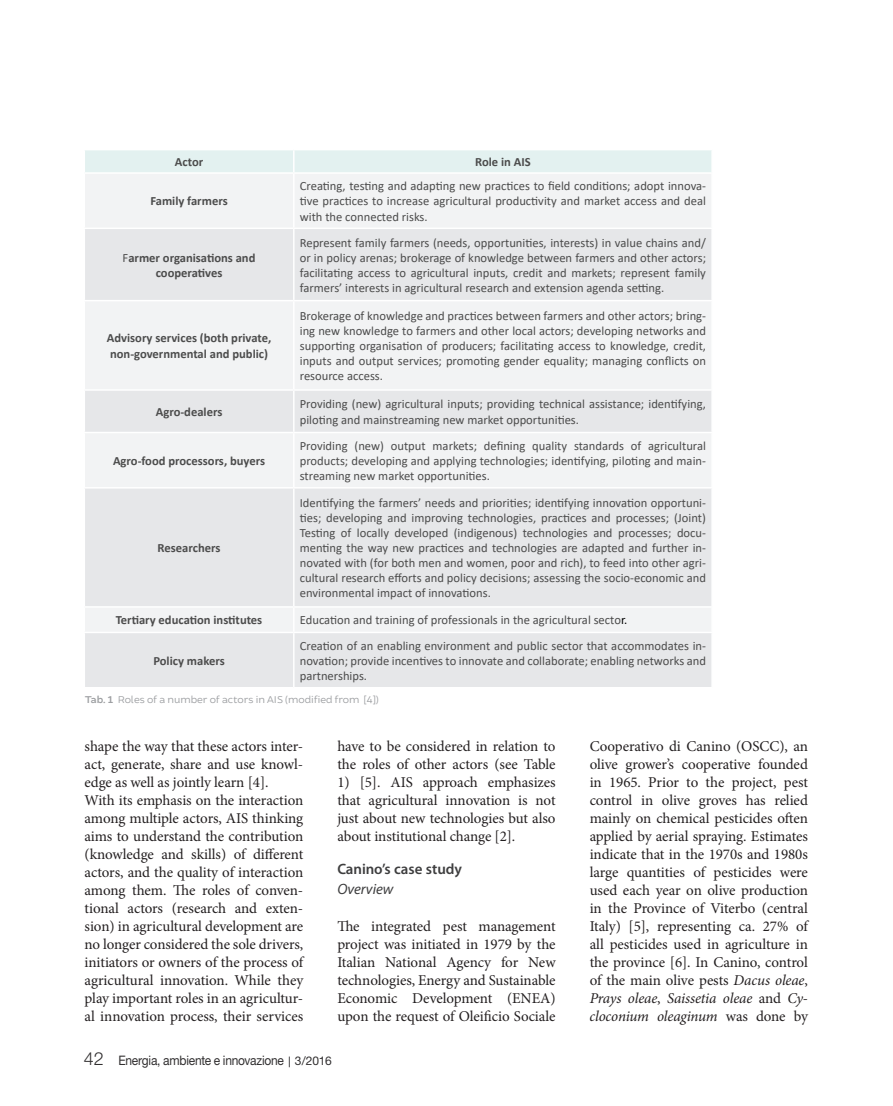
<style>
.page{position:relative;width:893px;height:1106px;background:#fff}
.page>*{position:absolute;margin:0;border:0;box-sizing:border-box;transform-origin:0 0}
.t1{font:15px/18px "Minion Pro";letter-spacing:-.005em;color:#231f20;text-align:justify}
.t2{font:600 15px "Myriad Pro";letter-spacing:-.005em;color:#3e3e3f}
.t3{font:italic 15px "Myriad Pro";letter-spacing:-.005em;color:#3e3e3f}
.t4{font:13.05px "Helvetica Neue LT Std";letter-spacing:-.02em;color:#312f30;scale:.92 1}
.t5{font:12.6px/15.1px "Calibri";color:#4c4c4c;text-align:justify}
.t6{font:700 12.6px/15.1px "Calibri";color:#4c4c4c;text-align:center}
.t7{font:10.5px "Brocha";color:#9d9fa2}
.s1{font-weight:400}
.s2{color:#000}
.s3{font-weight:600}
.s4{font-family:"Helvetica Neue";font-weight:300;font-size:18px}
.s5{font-family:"Calibri";font-size:12px}
.s6{font-size:12px}
.s7{font-style:italic}
</style>
<div class="page">
<div style="left:85px;top:174px;width:626px;height:53px;background:#f2f3f4"></div>
<svg style="left:85px;top:229px;width:626px;height:458px;fill:#e6e7e9"></svg>
<div style="left:85px;top:150px;width:626px;height:22px;background:#e3f1f0"></div>
<hr style="left:293px;top:150px;width:2px;height:22px;background:#fff">
<hr style="left:293px;top:174px;width:2px;height:53px;background:#fff">
<hr style="left:293px;top:229px;width:2px;height:71px;background:#fff">
<hr style="left:84px;top:300px;width:210px;height:1px;background:#fff">
<hr style="left:294px;top:300px;width:419px;height:1px;background:#fff">
<hr style="left:293px;top:301px;width:2px;height:88px;background:#fff">
<hr style="left:84px;top:389px;width:210px;height:2px;background:#fff">
<hr style="left:294px;top:389px;width:419px;height:2px;background:#fff">
<hr style="left:293px;top:391px;width:2px;height:41px;background:#fff">
<hr style="left:84px;top:432px;width:210px;height:1px;background:#fff">
<hr style="left:294px;top:432px;width:419px;height:1px;background:#fff">
<hr style="left:293px;top:433px;width:2px;height:54px;background:#fff">
<hr style="left:84px;top:487px;width:210px;height:1px;background:#fff">
<hr style="left:294px;top:487px;width:419px;height:1px;background:#fff">
<hr style="left:293px;top:488px;width:2px;height:118px;background:#fff">
<hr style="left:84px;top:606px;width:210px;height:1px;background:#fff">
<hr style="left:294px;top:606px;width:419px;height:1px;background:#fff">
<hr style="left:293px;top:607px;width:2px;height:24px;background:#fff">
<hr style="left:84px;top:631px;width:210px;height:2px;background:#fff">
<hr style="left:294px;top:631px;width:419px;height:2px;background:#fff">
<hr style="left:293px;top:633px;width:2px;height:54px;background:#fff">
<p class="t6" style="left:175px;top:155px;width:30px">Actor</p>
<p class="t6" style="left:475px;top:155px;width:57px">Role in AIS</p>
<p class="t6" style="left:150px;top:194px;width:79px">Family farmers</p>
<p class="t5" style="left:300px;top:179px;width:408px">Creating, testing and adapting new practices to field conditions; adopt innova&shy;tive practices to increase agricultural productivity and market access and deal with the connected risks.</p>
<p class="t6" style="left:123px;top:251px;width:134px"><span class="s1">F</span>armer organisations and cooperatives</p>
<p class="t6" style="left:107px;top:331px;width:166px;text-align:left">Advisory services (both private, non-governmental and public)</p>
<p class="t5" style="left:300px;top:235px;width:408px">Represent family farmers (needs, opportunities, interests) in value chains and/ or in policy arenas; brokerage of knowledge between farmers and other actors; facilitating access to agricultural inputs, credit and markets; represent family farmers’ interests in agricultural research and extension agenda setting.</p>
<p class="t5" style="left:300px;top:308px;width:408px">Brokerage of knowledge and practices between farmers and other actors; bring&shy;ing new knowledge to farmers and other local actors; developing networks and supporting organisation of producers; facilitating access to knowledge, credit, inputs and output services; promoting gender equality; managing conflicts on resource access.</p>
<p class="t6" style="left:156px;top:405px;width:68px">Agro-dealers</p>
<p class="t5" style="left:300px;top:397px;width:408px">Providing (new) agricultural inputs; providing technical assistance; identifying, piloting and mainstreaming new market opportunities.</p>
<p class="t6" style="left:113px;top:454px;width:154px">Agro-food processors, buyers</p>
<p class="t5" style="left:300px;top:438px;width:408px">Providing (new) output markets; defining quality standards of agricultural products; developing and applying technologies; identifying, piloting and main&shy;streaming new market opportunities.</p>
<p class="t6" style="left:158px;top:541px;width:64px">Researchers</p>
<p class="t5" style="left:300px;top:495px;width:408px">Identifying the farmers’ needs and priorities; identifying innovation opportuni&shy;ties; developing and improving technologies, practices and processes; (Joint)<br>Testing of locally developed (indigenous) technologies and processes; docu&shy;menting the way new practices and technologies are adapted and further in&shy;novated with (for both men and women, poor and rich), to feed into other agri&shy;cultural research efforts and policy decisions; assessing the socio-economic and environmental impact of innovations.</p>
<p class="t6" style="left:116px;top:613px;width:148px">Tertiary education institutes</p>
<p class="t5" style="left:300px;top:613px;width:329px">Education and training of professionals in the agricultural secto<span class="s2">r.</span></p>
<p class="t6" style="left:153px;top:654px;width:73px">Policy makers</p>
<p class="t5" style="left:300px;top:638px;width:408px">Creation of an enabling environment and public sector that accommodates in&shy;novation; provide incentives to innovate and collaborate; enabling networks and partnerships.</p>
<p class="t7" style="left:85px;top:693px;width:295px"><span class="s3">Tab. 1</span> Roles of a number of actors in AIS (modified from [4])</p>
<p class="t1" style="left:85px;top:737px;width:220px;text-align:left">shape the way that these actors inter&shy;act, generate, share and use knowl&shy;edge as well as jointly learn [4].<br>With its emphasis on the interaction among multiple actors, AIS thinking aims to understand the contribution (knowledge and skills) of different actors, and the quality of interaction among them. The roles of conven&shy;tional actors (research and exten&shy;sion) in agricultural development are no longer considered the sole drivers, initiators or owners of the process of agricultural innovation. While they play important roles in an agricultur&shy;al innovation process, their services</p>
<p class="t1" style="left:337px;top:737px;width:220px">have to be considered in relation to the roles of other actors (see Table</p>
<p class="t1" style="left:337px;top:773px;width:220px">1) [5]. AIS approach emphasizes that agricultural innovation is not just about new technologies but also about institutional change [2].</p>
<p class="t2" style="left:337px;top:859px;width:126px">Canino’s case study</p>
<p class="t3" style="left:337px;top:880px;width:57px">Overview</p>
<p class="t1" style="left:337px;top:917px;width:220px">The integrated pest management project was initiated in 1979 by the Italian National Agency for New technologies, Energy and Sustainable Economic Development (ENEA) upon the request of Oleificio Sociale</p>
<p class="t4" style="left:84px;top:1052px;width:271px"><span class="s4">42</span> Energia, ambiente e innovazione <span class="s5">|</span> <span class="s6">3/2016</span></p>
<p class="t1" style="left:590px;top:737px;width:220px">Cooperativo di Canino (OSCC), an olive grower’s cooperative founded in 1965. Prior to the project, pest control in olive groves has relied mainly on chemical pesticides often applied by aerial spraying. Estimates indicate that in the 1970s and 1980s large quantities of pesticides were used each year on olive production in the Province of Viterbo (central Italy) [5], representing ca. 27% of all pesticides used in agriculture in the province [6]. In Canino, control of the main olive pests <span class="s7">Dacus oleae</span>, <span class="s7">Prays oleae</span>, <span class="s7">Saissetia oleae</span> and <span class="s7">Cy&shy;cloconium oleaginum</span> was done by</p>
</div>
